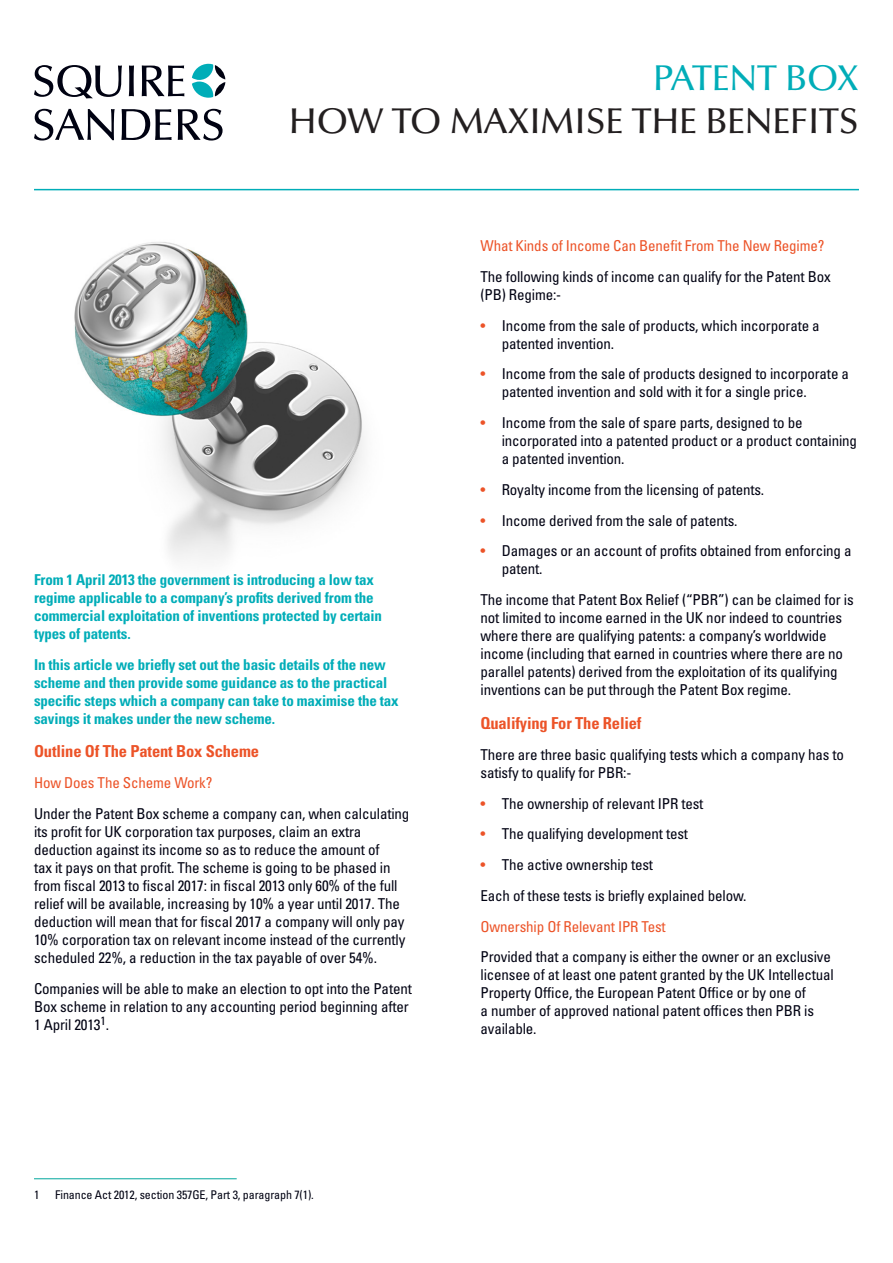
<style>
.page{position:relative;width:893px;height:1263px;background:#fff}
.page>*{position:absolute;margin:0;border:0;box-sizing:border-box;transform-origin:0 0}
.t1{font:500 36px/43.2px "Optima";letter-spacing:-.01em;color:#231f20;text-align:right}
.t2{font:700 condensed 16.5px "Univers LT Std";letter-spacing:-.01em;color:#ec5328}
.t3{font:condensed 15px/18px "Univers LT Std";letter-spacing:-.01em;color:#000212}
.t4{font:700 condensed 15px/18px "Univers LT Std";letter-spacing:-.01em;color:#00adb8}
.t5{font:condensed 15px "Univers LT Std";letter-spacing:-.01em;color:#ec5328}
.t6{font:condensed 12px "Univers LT Std";letter-spacing:-.01em;color:#000212}
.s1{color:#00adb8}
.s2{color:#ec5328}
</style>
<div class="page">
<img style="left:34px;top:188px;width:397px;height:371px">
<hr style="left:34px;top:189px;width:825px;height:1px;background:#00adb8">
<svg style="left:34px;top:109px;width:189px;height:32px"></svg>
<svg style="left:142px;top:65px;width:42px;height:31px"></svg>
<svg style="left:129px;top:65px;width:5px;height:31px"></svg>
<svg style="left:34px;top:65px;width:88px;height:33px"></svg>
<svg style="left:192px;top:64px;width:33px;height:34px"></svg>
<hr style="left:34px;top:1178px;width:203px;height:1px;background:#00a69d">
<p class="t1" style="left:289px;top:57px;width:572px"><span class="s1">PATENT BOX<br></span>HOW TO MAXIMISE THE BENEFITS</p>
<p class="t4" style="left:34px;top:570px;width:350px">From 1 April 2013 the government is introducing a low tax regime applicable to a company’s profits derived from the commercial exploitation of inventions protected by certain types of patents.</p>
<p class="t4" style="left:34px;top:655px;width:366px">In this article we briefly set out the basic details of the new scheme and then provide some guidance as to the practical specific steps which a company can take to maximise the tax savings it makes under the new scheme.</p>
<p class="t2" style="left:34px;top:741px;width:226px">Outline Of The Patent Box Scheme</p>
<p class="t5" style="left:34px;top:773px;width:180px">How Does The Scheme Work?</p>
<p class="t3" style="left:34px;top:804px;width:377px">Under the Patent Box scheme a company can, when calculating its profit for UK corporation tax purposes, claim an extra deduction against its income so as to reduce the amount of<br>tax it pays on that profit. The scheme is going to be phased in from fiscal 2013 to fiscal 2017: in fiscal 2013 only 60% of the full relief will be available, increasing by 10% a year until 2017. The deduction will mean that for fiscal 2017 a company will only pay 10% corporation tax on relevant income instead of the currently scheduled 22%, a reduction in the tax payable of over 54%.</p>
<p class="t3" style="left:34px;top:979px;width:379px">Companies will be able to make an election to opt into the Patent<br>Box scheme in relation to any accounting period beginning after<br>1 April 2013<sup>1</sup>.</p>
<p class="t6" style="left:34px;top:1187px;width:7px">1</p>
<p class="t6" style="left:55px;top:1187px;width:260px">Finance Act 2012, section 357GE, Part 3, paragraph 7(1).</p>
<p class="t5" style="left:480px;top:236px;width:345px">What Kinds of Income Can Benefit From The New Regime?</p>
<p class="t3" style="left:480px;top:267px;width:352px">The following kinds of income can qualify for the Patent Box (PB) Regime:-</p>
<p class="t3" style="left:502px;top:316px;width:319px;text-indent:-21px"><span class="s2">•</span> Income from the sale of products, which incorporate a patented invention.</p>
<p class="t3" style="left:502px;top:365px;width:349px;text-indent:-21px"><span class="s2">•</span> Income from the sale of products designed to incorporate a patented invention and sold with it for a single price.</p>
<p class="t3" style="left:502px;top:414px;width:357px;text-indent:-21px"><span class="s2">•</span> Income from the sale of spare parts, designed to be incorporated into a patented product or a product containing a patented invention.</p>
<p class="t3" style="left:480px;top:480px;width:285px"><span class="s2">•</span> Royalty income from the licensing of patents.</p>
<p class="t3" style="left:480px;top:511px;width:259px"><span class="s2">•</span> Income derived from the sale of patents.</p>
<p class="t3" style="left:502px;top:542px;width:351px;text-indent:-21px"><span class="s2">•</span> Damages or an account of profits obtained from enforcing a patent.</p>
<p class="t3" style="left:480px;top:591px;width:375px">The income that Patent Box Relief (“PBR”) can be claimed for is not limited to income earned in the UK nor indeed to countries where there are qualifying patents: a company’s worldwide income (including that earned in countries where there are no parallel patents) derived from the exploitation of its qualifying inventions can be put through the Patent Box regime.</p>
<p class="t2" style="left:480px;top:713px;width:163px">Qualifying For The Relief</p>
<p class="t3" style="left:480px;top:745px;width:365px">There are three basic qualifying tests which a company has to satisfy to qualify for PBR:-</p>
<p class="t3" style="left:480px;top:794px;width:224px"><span class="s2">•</span> The ownership of relevant IPR test</p>
<p class="t3" style="left:480px;top:825px;width:209px"><span class="s2">•</span> The qualifying development test</p>
<p class="t3" style="left:480px;top:855px;width:174px"><span class="s2">•</span> The active ownership test</p>
<p class="t3" style="left:480px;top:886px;width:267px">Each of these tests is briefly explained below.</p>
<p class="t5" style="left:480px;top:917px;width:187px">Ownership Of Relevant IPR Test</p>
<p class="t3" style="left:480px;top:948px;width:355px">Provided that a company is either the owner or an exclusive licensee of at least one patent granted by the UK Intellectual Property Office, the European Patent Office or by one of<br>a number of approved national patent offices then PBR is available.</p>
</div>
